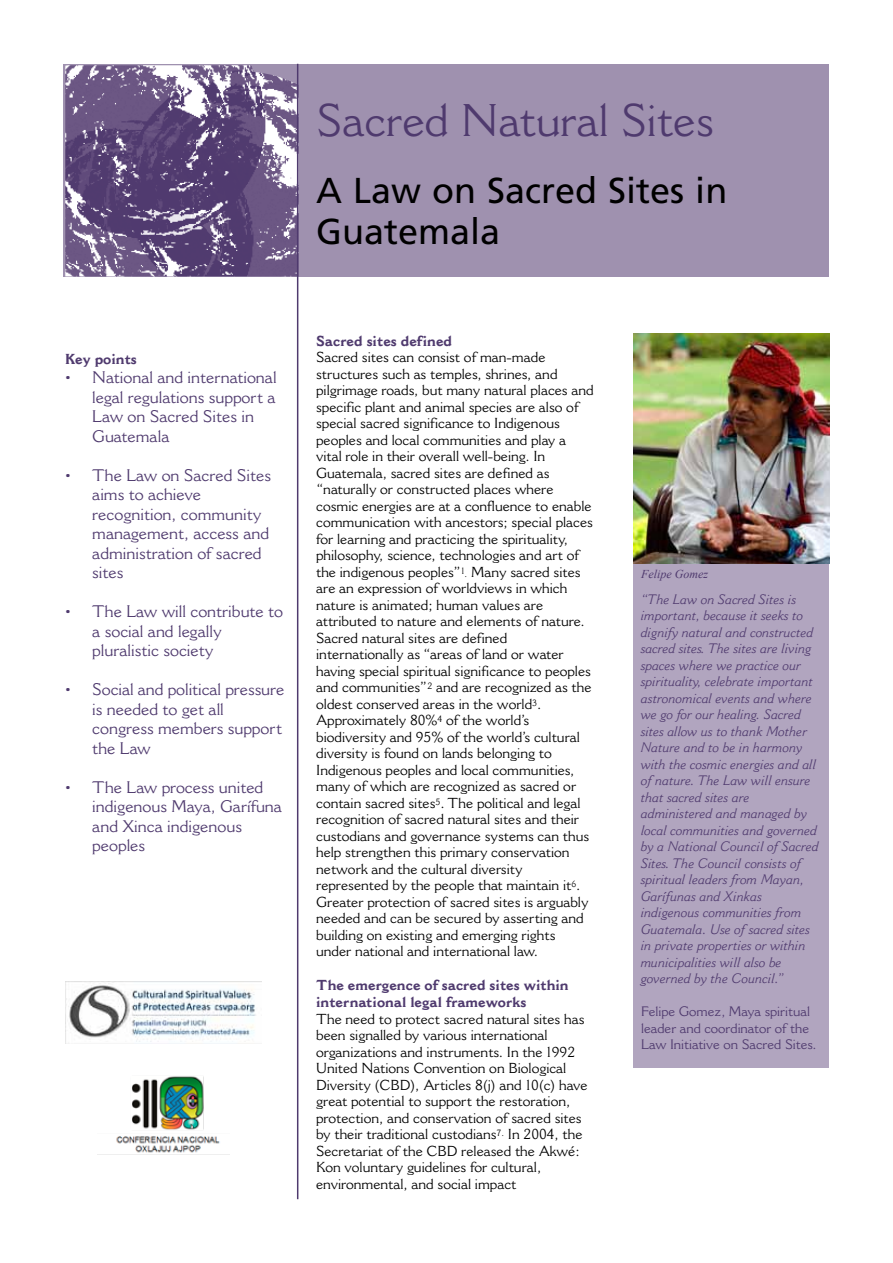
<style>
.page{position:relative;width:893px;height:1263px;background:#fff}
.page>*{position:absolute;margin:0;border:0;box-sizing:border-box;transform-origin:0 0}
.t1{font:45px "Cantoria MT Std";color:#4f3a6e}
.t2{font:36px/40.5px "Frutiger LT Std";color:#000}
.t3{font:16.5px/19.5px "Cantoria MT Std";color:#4f3a6e}
.t4{font:14.25px/16.5px "Cantoria MT Std";color:#000}
.t5{font:700 14.25px/17.1px "Cantoria MT Std";color:#4f3a6e}
.t6{font:italic 13.5px/16.5px "Cantoria MT Std";color:#4f3a6e}
.t7{font:13.5px/16.5px "Cantoria MT Std";color:#4f3a6e}
.t8{font:italic 12px "Times New Roman";color:#4f3a6e}
.s1{font-size:9px}
</style>
<div class="page">
<div style="left:64px;top:64px;width:765px;height:212px;background:#9f91af"></div>
<div style="left:634px;top:342px;width:195px;height:726px;background:#b1a5bf"></div>
<img style="left:634px;top:334px;width:195px;height:229px">
<img style="left:65px;top:65px;width:232px;height:211px">
<img style="left:98px;top:1076px;width:131px;height:79px">
<img style="left:65px;top:982px;width:191px;height:61px">
<hr style="left:297px;top:64px;width:1px;height:1135px;background:#4f3a6e">
<h1 class="t1" style="left:316px;top:93px;width:399px">Sacred Natural Sites</h1>
<h2 class="t2" style="left:316px;top:171px;width:413px">A Law on Sacred Sites in<br>Guatemala</h2>
<p class="t5" style="left:65px;top:350px;width:73px">Key points</p>
<p class="t3" style="left:92px;top:368px;width:186px;text-indent:-27px">• National and international legal regulations support a<br>Law on Sacred Sites in<br>Guatemala</p>
<p class="t3" style="left:92px;top:465px;width:180px;text-indent:-27px">• The Law on Sacred Sites aims to achieve recognition, community management, access and administration of sacred sites</p>
<p class="t3" style="left:92px;top:602px;width:192px;text-indent:-27px">• The Law will contribute to a social and legally pluralistic society</p>
<p class="t3" style="left:92px;top:680px;width:194px;text-indent:-27px">• Social and political pressure is needed to get all congress members support the Law</p>
<p class="t3" style="left:92px;top:777px;width:191px;text-indent:-27px">• The Law process united indigenous Maya, Garífuna and Xinca indigenous peoples</p>
<p class="t5" style="left:316px;top:332px;width:138px">Sacred sites defined</p>
<p class="t4" style="left:316px;top:349px;width:279px">Sacred sites can consist of man-made structures such as temples, shrines, and pilgrimage roads, but many natural places and specific plant and animal species are also of special sacred significance to Indigenous peoples and local communities and play a vital role in their overall well-being. In Guatemala, sacred sites are defined as “naturally or constructed places where cosmic energies are at a confluence to enable communication with ancestors; special places for learning and practicing the spirituality, philosophy, science, technologies and art of the indigenous peoples”<sup>1</sup><span class="s1">.</span> Many sacred sites are an expression of worldviews in which nature is animated; human values are attributed to nature and elements of nature.<br>Sacred natural sites are defined internationally as “areas of land or water having special spiritual significance to peoples and communities”<sup>2</sup> and are recognized as the oldest conserved areas in the world<sup>3</sup>.<br>Approximately 80%<sup>4</sup> of the world’s biodiversity and 95% of the world’s cultural diversity is found on lands belonging to Indigenous peoples and local communities, many of which are recognized as sacred or contain sacred sites<sup>5</sup>. The political and legal recognition of sacred natural sites and their custodians and governance systems can thus help strengthen this primary conservation network and the cultural diversity represented by the people that maintain it<sup>6</sup>.<br>Greater protection of sacred sites is arguably needed and can be secured by asserting and building on existing and emerging rights under national and international law.</p>
<p class="t5" style="left:316px;top:976px;width:254px">The emergence of sacred sites within international legal frameworks</p>
<p class="t4" style="left:316px;top:1010px;width:273px">The need to protect sacred natural sites has been signalled by various international organizations and instruments. In the 1992<br>United Nations Convention on Biological Diversity (CBD), Articles 8(j) and 10(c) have great potential to support the restoration, protection, and conservation of sacred sites by their traditional custodians<sup>7.</sup> In 2004, the Secretariat of the CBD released the Akwé:<br>Kon voluntary guidelines for cultural, environmental, and social impact</p>
<p class="t8" style="left:641px;top:566px;width:68px">Felipe Gomez</p>
<p class="t6" style="left:641px;top:591px;width:179px">“The Law on Sacred Sites is important, because it seeks to dignify natural and constructed sacred sites. The sites are living spaces where we practice our spirituality, celebrate important astronomical events and where we go for our healing. Sacred sites allow us to thank Mother<br>Nature and to be in harmony with the cosmic energies and all of nature. The Law will ensure that sacred sites are administered and managed by local communities and governed by a National Council of Sacred<br>Sites. The Council consists of spiritual leaders from Mayan,<br>Garífunas and Xinkas indigenous communities from<br>Guatemala. Use of sacred sites in private properties or within municipalities will also be governed by the Council.”</p>
<p class="t7" style="left:641px;top:1003px;width:177px">Felipe Gomez, Maya spiritual leader and coordinator of the<br>Law Initiative on Sacred Sites.</p>
</div>
